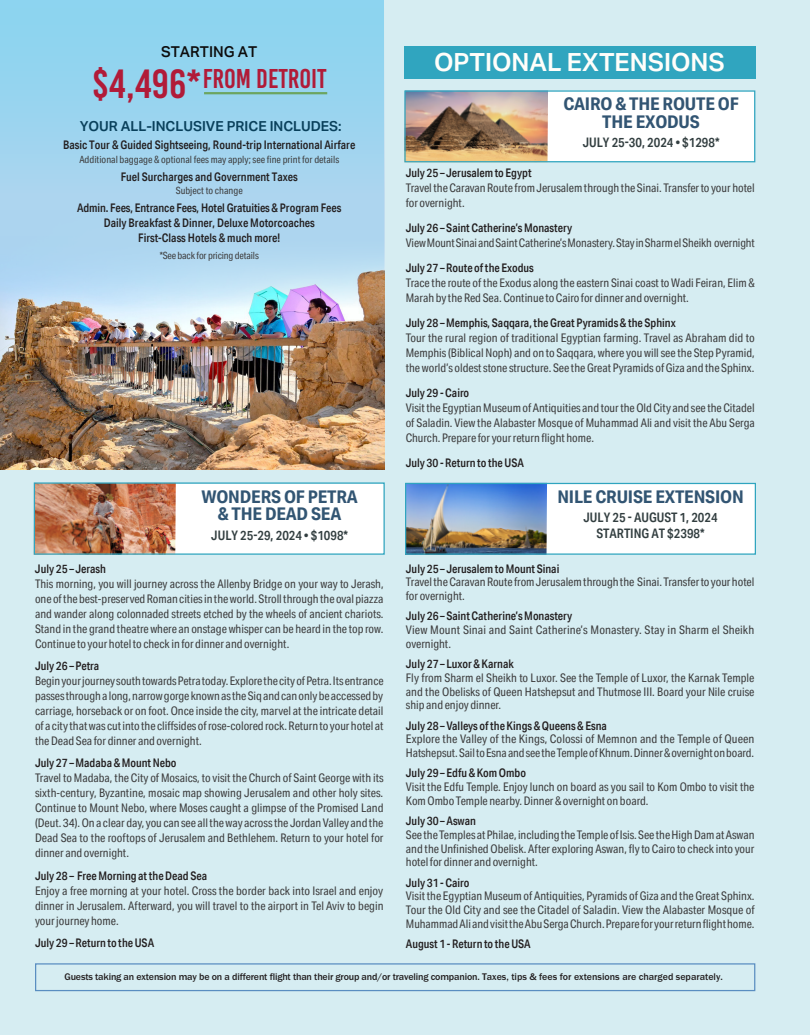
<style>
.page{position:relative;width:810px;height:1035px;background:#d6edf2}
.page>*{position:absolute;margin:0;border:0;box-sizing:border-box;transform-origin:0 0}
.t1{font:27.12px "Bebas Kai";color:#b11b38}
.t2{font:600 25px "Aktiv Grotesk";color:#fffefa}
.t3{font:700 17.5px/17.5px "Aktiv Grotesk Cd";letter-spacing:-.01em;color:#325573;text-align:center;scale:1.1 1}
.t4{font:500 15px "Aktiv Grotesk";color:#0d0d0d}
.t5{font:600 13.75px "Aktiv Grotesk";color:#09405b}
.t6{font:600 13.12px/16.6px "Aktiv Grotesk Cd";color:#323e40;text-align:center}
.t7{font:11.88px/15px "Aktiv Grotesk Cd";color:#3e3e3f;text-align:justify}
.t8{font:500 11.88px/15px "Aktiv Grotesk Cd";color:#231f20;text-align:center}
.t9{font:500 10px "Franklin Gothic URW";letter-spacing:-.015em;color:#231f20}
.t10{font:10px "Aktiv Grotesk Cd";color:#3e3e3f}
.s1{font-size:40.75px}
</style>
<div class="page">
<div style="left:35px;top:484px;width:348px;height:69px;background:#fff"></div>
<div style="left:406px;top:484px;width:349px;height:69px;background:#fff"></div>
<div style="left:406px;top:91px;width:348px;height:70px;background:#fff"></div>
<img style="left:406px;top:92px;width:142px;height:68px">
<img style="left:36px;top:484px;width:140px;height:69px">
<div style="left:34px;top:482px;width:351px;height:73px;border:1px solid #30a5bf"></div>
<div style="left:404px;top:90px;width:351px;height:72px;border:1px solid #30a5bf"></div>
<div style="left:35px;top:963px;width:720px;height:28px;border:1px solid #5a8ec1"></div>
<img style="left:407px;top:485px;width:140px;height:68px">
<div style="left:405px;top:483px;width:351px;height:72px;border:1px solid #30a5bf"></div>
<div style="left:404px;top:46px;width:351px;height:33px;background:#30a5bf"></div>
<svg style="left:0;top:0;width:384px;height:210px;background:#9ad4ee"></svg>
<img style="left:0;top:210px;width:384px;height:259px">
<hr style="left:204px;top:92px;width:123px;height:2px;background:#6ca560">
<p class="t4" style="left:161px;top:43px;width:98px">STARTING AT</p>
<h1 class="t1" style="left:92px;top:65px;width:237px"><span class="s1">$4,496*</span>FROM DETROIT</h1>
<p class="t5" style="left:80px;top:118px;width:263px">YOUR ALL-INCLUSIVE PRICE INCLUDES:</p>
<p class="t8" style="left:63px;top:137px;width:294px">Basic Tour &amp; Guided Sightseeing, Round-trip International Airfare</p>
<p class="t10" style="left:79px;top:153px;width:261px">Additional baggage &amp; optional fees may apply; see fine print for details</p>
<p class="t8" style="left:121px;top:169px;width:179px">Fuel Surcharges and Government Taxes</p>
<p class="t10" style="left:176px;top:185px;width:68px">Subject to change</p>
<p class="t8" style="left:77px;top:201px;width:266px">Admin. Fees, Entrance Fees, Hotel Gratuities &amp; Program Fees<br>Daily Breakfast &amp; Dinner, Deluxe Motorcoaches<br>First-Class Hotels &amp; much more!</p>
<p class="t10" style="left:160px;top:249px;width:101px">*See back for pricing details</p>
<h3 class="t3" style="left:201px;top:488px;width:144px">WONDERS OF PETRA &amp; THE DEAD SEA</h3>
<p class="t6" style="left:211px;top:527px;width:138px">JULY 25-29, 2024 • $1098*</p>
<h2 class="t2" style="left:434px;top:48px;width:292px">OPTIONAL EXTENSIONS</h2>
<h3 class="t3" style="left:563px;top:95px;width:161px">CAIRO &amp; THE ROUTE OF<br>THE EXODUS</h3>
<p class="t6" style="left:583px;top:134px;width:138px">JULY 25-30, 2024 • $1298*</p>
<p class="t8" style="left:406px;top:165px;width:127px">July 25 – Jerusalem to Egypt</p>
<p class="t7" style="left:406px;top:180px;width:351px">Travel the Caravan Route from Jerusalem through the Sinai. Transfer to your hotel for overnight.</p>
<p class="t8" style="left:406px;top:220px;width:168px">July 26 – Saint Catherine’s Monastery</p>
<p class="t7" style="left:406px;top:235px;width:351px">View Mount Sinai and Saint Catherine’s Monastery. Stay in Sharm el Sheikh overnight</p>
<p class="t8" style="left:406px;top:260px;width:130px">July 27 – Route of the Exodus</p>
<p class="t7" style="left:406px;top:275px;width:350px">Trace the route of the Exodus along the eastern Sinai coast to Wadi Feiran, Elim &amp;<br>Marah by the Red Sea. Continue to Cairo for dinner and overnight.</p>
<p class="t8" style="left:406px;top:315px;width:272px">July 28 – Memphis, Saqqara, the Great Pyramids &amp; the Sphinx</p>
<p class="t7" style="left:406px;top:330px;width:351px">Tour the rural region of traditional Egyptian farming. Travel as Abraham did to Memphis (Biblical Noph) and on to Saqqara, where you will see the Step Pyramid, the world’s oldest stone structure. See the Great Pyramids of Giza and the Sphinx.</p>
<p class="t8" style="left:406px;top:385px;width:65px">July 29 - Cairo</p>
<p class="t7" style="left:406px;top:400px;width:351px">Visit the Egyptian Museum of Antiquities and tour the Old City and see the Citadel of Saladin. View the Alabaster Mosque of Muhammad Ali and visit the Abu Serga Church. Prepare for your return flight home.</p>
<p class="t8" style="left:406px;top:455px;width:120px">July 30 - Return to the USA</p>
<h3 class="t3" style="left:557px;top:488px;width:171px">NILE CRUISE EXTENSION</h3>
<p class="t6" style="left:584px;top:509px;width:136px">JULY 25 - AUGUST 1, 2024<br>STARTING AT $2398*</p>
<p class="t8" style="left:406px;top:561px;width:155px">July 25 – Jerusalem to Mount Sinai</p>
<p class="t7" style="left:406px;top:575px;width:350px;line-height:13.8px">Travel the Caravan Route from Jerusalem through the Sinai. Transfer to your hotel for overnight.</p>
<p class="t8" style="left:406px;top:608px;width:168px">July 26 – Saint Catherine’s Monastery</p>
<p class="t7" style="left:406px;top:623px;width:350px;line-height:13.8px">View Mount Sinai and Saint Catherine’s Monastery. Stay in Sharm el Sheikh overnight.</p>
<p class="t8" style="left:406px;top:656px;width:109px">July 27 – Luxor &amp; Karnak</p>
<p class="t7" style="left:406px;top:671px;width:350px;line-height:13.8px">Fly from Sharm el Sheikh to Luxor. See the Temple of Luxor, the Karnak Temple and the Obelisks of Queen Hatshepsut and Thutmose III. Board your Nile cruise ship and enjoy dinner.</p>
<p class="t8" style="left:406px;top:718px;width:202px">July 28 – Valleys of the Kings &amp; Queens &amp; Esna</p>
<p class="t7" style="left:406px;top:732px;width:350px;line-height:13.8px">Explore the Valley of the Kings, Colossi of Memnon and the Temple of Queen<br>Hatshepsut. Sail to Esna and see the Temple of Khnum. Dinner &amp; overnight on board.</p>
<p class="t8" style="left:406px;top:766px;width:122px">July 29 – Edfu &amp; Kom Ombo</p>
<p class="t7" style="left:406px;top:780px;width:350px;line-height:13.8px">Visit the Edfu Temple. Enjoy lunch on board as you sail to Kom Ombo to visit the<br>Kom Ombo Temple nearby. Dinner &amp; overnight on board.</p>
<p class="t8" style="left:406px;top:813px;width:71px">July 30 – Aswan</p>
<p class="t7" style="left:406px;top:828px;width:350px;line-height:13.8px">See the Temples at Philae, including the Temple of Isis. See the High Dam at Aswan and the Unfinished Obelisk. After exploring Aswan, fly to Cairo to check into your hotel for dinner and overnight.</p>
<p class="t8" style="left:406px;top:875px;width:65px">July 31 - Cairo</p>
<p class="t7" style="left:406px;top:889px;width:350px;line-height:13.8px">Visit the Egyptian Museum of Antiquities, Pyramids of Giza and the Great Sphinx.<br>Tour the Old City and see the Citadel of Saladin. View the Alabaster Mosque of Muhammad Ali and visit the Abu Serga Church. Prepare for your return flight home.</p>
<p class="t8" style="left:406px;top:936px;width:126px">August 1 - Return to the USA</p>
<p class="t9" style="left:64px;top:970px;width:660px">Guests taking an extension may be on a different flight than their group and/or traveling companion. Taxes, tips &amp; fees for extensions are charged separately.</p>
<p class="t8" style="left:35px;top:561px;width:72px">July 25 – Jerash</p>
<p class="t7" style="left:35px;top:576px;width:350px">This morning, you will journey across the Allenby Bridge on your way to Jerash, one of the best-preserved Roman cities in the world. Stroll through the oval piazza and wander along colonnaded streets etched by the wheels of ancient chariots.<br>Stand in the grand theatre where an onstage whisper can be heard in the top row.<br>Continue to your hotel to check in for dinner and overnight.</p>
<p class="t8" style="left:35px;top:658px;width:66px">July 26 – Petra</p>
<p class="t7" style="left:35px;top:673px;width:350px">Begin your journey south towards Petra today. Explore the city of Petra. Its entrance passes through a long, narrow gorge known as the Siq and can only be accessed by carriage, horseback or on foot. Once inside the city, marvel at the intricate detail of a city that was cut into the cliffsides of rose-colored rock. Return to your hotel at the Dead Sea for dinner and overnight.</p>
<p class="t8" style="left:35px;top:756px;width:143px">July 27 – Madaba &amp; Mount Nebo</p>
<p class="t7" style="left:35px;top:771px;width:350px">Travel to Madaba, the City of Mosaics, to visit the Church of Saint George with its sixth-century, Byzantine, mosaic map showing Jerusalem and other holy sites.<br>Continue to Mount Nebo, where Moses caught a glimpse of the Promised Land (Deut. 34). On a clear day, you can see all the way across the Jordan Valley and the Dead Sea to the rooftops of Jerusalem and Bethlehem. Return to your hotel for dinner and overnight.</p>
<p class="t8" style="left:35px;top:868px;width:174px">July 28 – Free Morning at the Dead Sea</p>
<p class="t7" style="left:35px;top:883px;width:350px">Enjoy a free morning at your hotel. Cross the border back into Israel and enjoy dinner in Jerusalem. Afterward, you will travel to the airport in Tel Aviv to begin your journey home.</p>
<p class="t8" style="left:35px;top:935px;width:121px">July 29 – Return to the USA</p>
</div>
